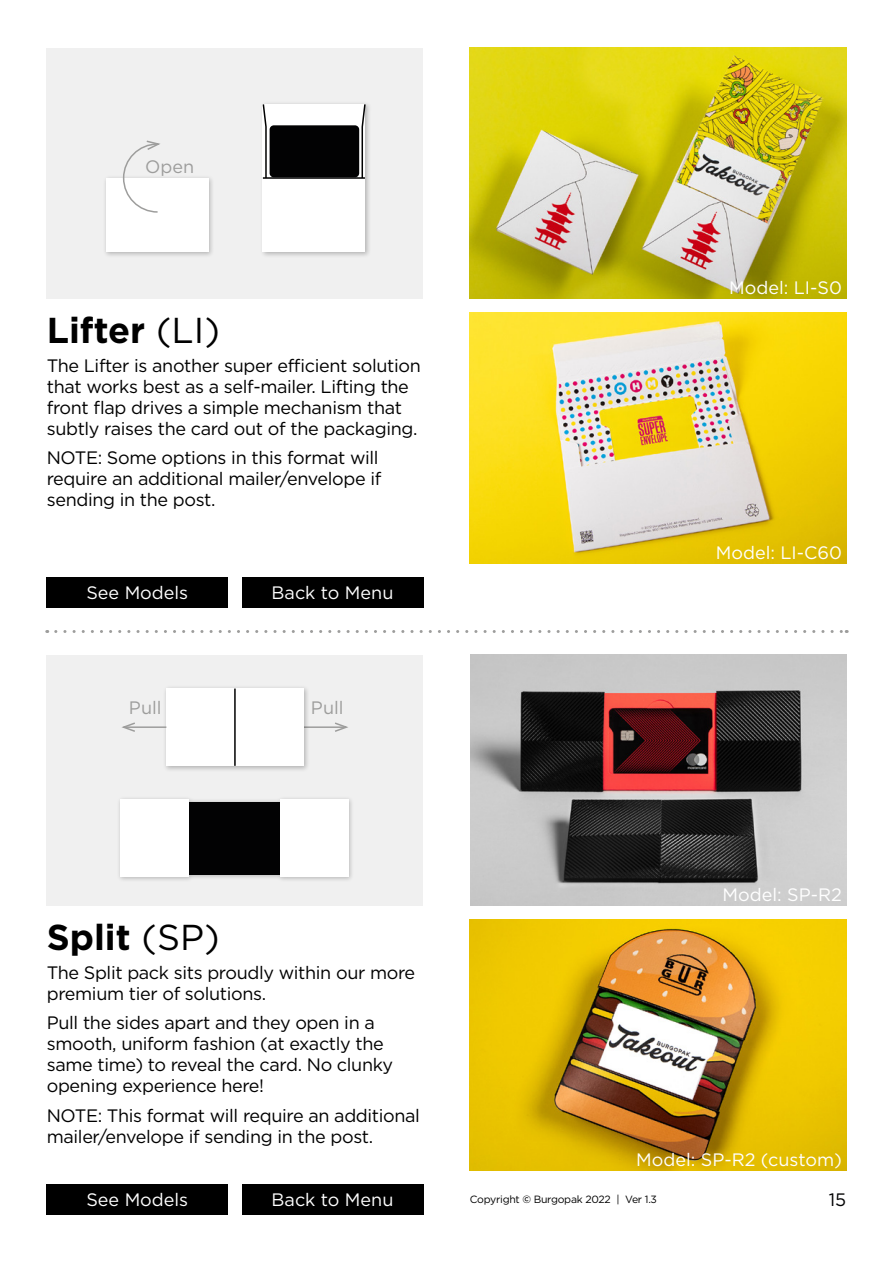
<style>
.page{position:relative;width:893px;height:1263px;background:#fff}
.page>*{position:absolute;margin:0;border:0;box-sizing:border-box;transform-origin:0 0}
.t1{font:700 36px "Gotham";color:#000}
.t2{font:18px/21px "Gotham";letter-spacing:-.02em;color:#000}
.t3{font:18px "Gotham";color:#fff}
.t4{font:18px "Gotham";color:#9d9d9c}
.t5{font:18px "Gotham";color:#020203}
.t6{font:10.5px "Gotham";letter-spacing:-.025em;color:#000}
.s1{font-weight:400}
.s2{font-weight:500}
</style>
<div class="page">
<div style="left:242px;top:577px;width:181px;height:31px;background:#000"></div>
<div style="left:242px;top:1184px;width:181px;height:31px;background:#000"></div>
<div style="left:47px;top:655px;width:376px;height:251px;background:#f0f0f0"></div>
<img style="left:470px;top:655px;width:376px;height:251px">
<img style="left:470px;top:920px;width:376px;height:250px">
<div style="left:47px;top:1184px;width:181px;height:31px;background:#000"></div>
<hr style="left:303px;top:726px;width:43px;height:2px;background:#9d9d9c">
<svg style="left:333px;top:722px;width:15px;height:10px"></svg>
<div style="left:47px;top:48px;width:376px;height:251px;background:#f0f0f0"></div>
<img style="left:470px;top:48px;width:376px;height:251px">
<img style="left:470px;top:313px;width:376px;height:250px">
<div style="left:47px;top:577px;width:181px;height:31px;background:#000"></div>
<div style="left:117px;top:796px;width:237px;height:87px;background:#000;opacity:.25"></div>
<div style="left:189px;top:802px;width:108px;height:72px;background:#020203"></div>
<div style="left:280px;top:799px;width:68px;height:78px;background:#fff"></div>
<div style="left:121px;top:799px;width:68px;height:78px;background:#fff"></div>
<div style="left:163px;top:685px;width:146px;height:87px;background:#000;opacity:.25"></div>
<div style="left:235px;top:688px;width:68px;height:78px;background:#fff"></div>
<div style="left:166px;top:688px;width:69px;height:78px;background:#fff"></div>
<hr style="left:124px;top:726px;width:42px;height:2px;background:#9d9d9c">
<svg style="left:122px;top:722px;width:15px;height:10px"></svg>
<hr style="left:234px;top:688px;width:2px;height:78px;background:#000">
<div style="left:259px;top:101px;width:112px;height:156px;background:#000;opacity:.25"></div>
<div style="left:263px;top:178px;width:102px;height:74px;background:#fff"></div>
<div style="left:263px;top:104px;width:102px;height:74px;background:#fff"></div>
<hr style="left:263px;top:177px;width:102px;height:2px;background:#000">
<div style="left:270px;top:125px;width:89px;height:52px;background:#020203;border-radius:4px"></div>
<svg style="left:262px;top:103px;width:5px;height:76px"></svg>
<svg style="left:361px;top:103px;width:6px;height:76px"></svg>
<div style="left:103px;top:175px;width:112px;height:83px;background:#000;opacity:.25"></div>
<div style="left:107px;top:178px;width:102px;height:74px;background:#fff"></div>
<svg style="left:122px;top:140px;width:41px;height:73px"></svg>
<svg style="left:56px;top:630px;width:791px;height:3px"></svg>
<p class="t4" style="left:145px;top:157px;width:50px">Open</p>
<h1 class="t1" style="left:47px;top:309px;width:175px">Lifter <span class="s1">(LI)</span></h1>
<p class="t2" style="left:47px;top:355px;width:376px">The Lifter is another super efficient solution that works best as a self-mailer. Lifting the front flap drives a simple mechanism that subtly raises the card out of the packaging.</p>
<p class="t2" style="left:47px;top:447px;width:336px">NOTE: Some options in this format will require an additional mailer/envelope if sending in the post.</p>
<p class="t3" style="left:86px;top:583px;width:103px">See Models</p>
<p class="t3" style="left:272px;top:583px;width:123px">Back to Menu</p>
<p class="t4" style="left:129px;top:698px;width:34px">Pull</p>
<p class="t4" style="left:311px;top:698px;width:34px">Pull</p>
<p class="t3" style="left:729px;top:278px;width:114px">Model: LI-S0</p>
<p class="t3" style="left:716px;top:543px;width:128px">Model: LI-C60</p>
<h1 class="t1" style="left:47px;top:916px;width:175px">Split <span class="s1">(SP)</span></h1>
<p class="t2" style="left:47px;top:962px;width:370px">The Split pack sits proudly within our more premium tier of solutions.</p>
<p class="t2" style="left:47px;top:1012px;width:348px">Pull the sides apart and they open in a smooth, uniform fashion (at exactly the same time) to reveal the card. No clunky opening experience here!</p>
<p class="t2" style="left:47px;top:1105px;width:375px">NOTE: This format will require an additional mailer/envelope if sending in the post.</p>
<p class="t3" style="left:86px;top:1190px;width:103px">See Models</p>
<p class="t3" style="left:272px;top:1190px;width:123px">Back to Menu</p>
<p class="t3" style="left:722px;top:885px;width:121px">Model: SP-R2</p>
<p class="t3" style="left:636px;top:1150px;width:207px">Model: SP-R2 (custom)</p>
<p class="t6" style="left:470px;top:1194px;width:189px">Copyright <span class="s2">©</span> Burgopak 2022 | Ver 1.3</p>
<p class="t5" style="left:829px;top:1190px;width:19px">15</p>
</div>
